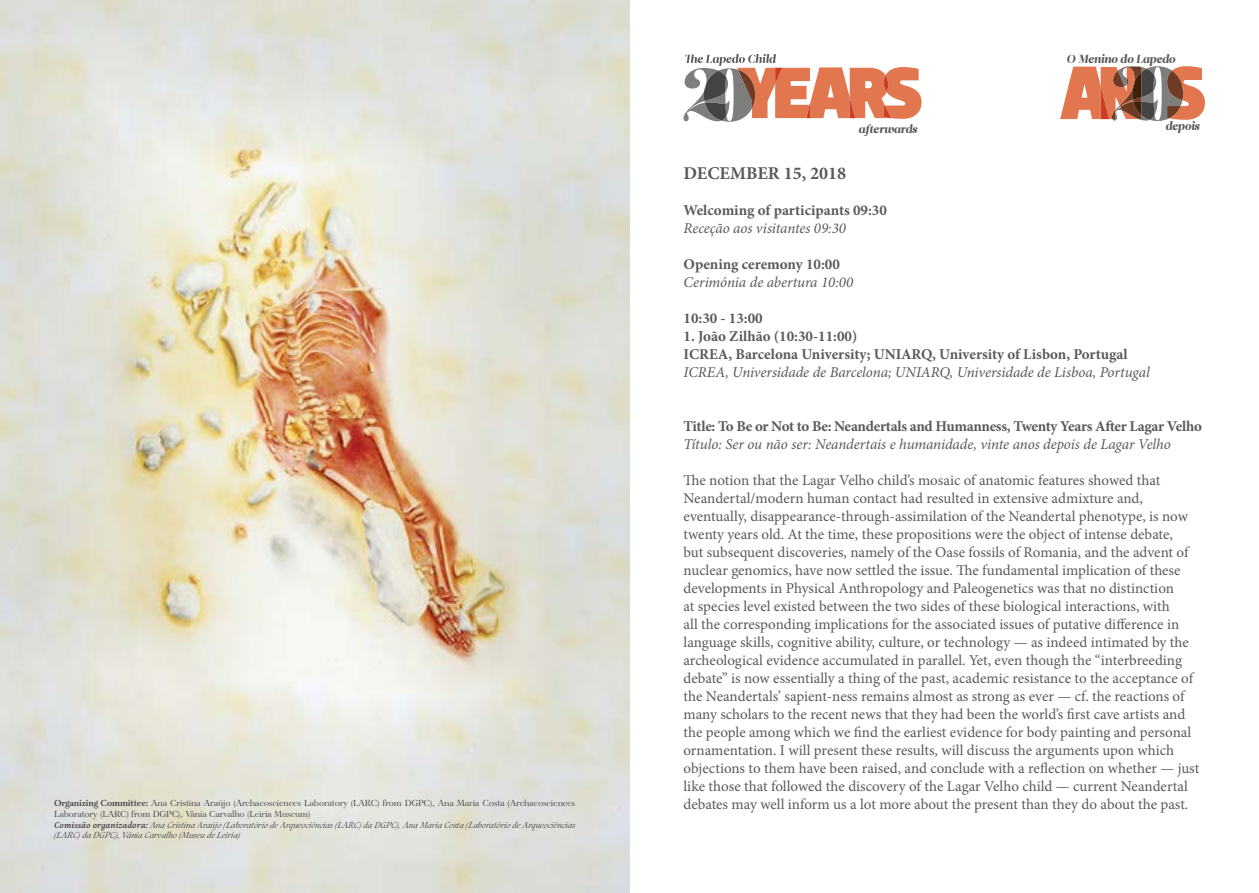
<style>
.page{position:relative;width:1259px;height:893px;background:#fff}
.page>*{position:absolute;margin:0;border:0;box-sizing:border-box;transform-origin:0 0}
.t1{font:700 18px "Minion Pro";color:#595959}
.t2{font:15px/18px "Minion Pro";color:#595959}
.t3{font:700 15px/18px "Minion Pro";letter-spacing:-.005em;color:#595959}
.t4{font:italic 15px "Minion Pro";letter-spacing:-.005em;color:#595959}
.t5{font:italic 11.7px "Leitura Display";color:#575756}
.t6{font:italic 11.4px "Leitura Display";color:#575756}
.t7{font:italic 9px/10.8px "Aria Pro";color:#454444}
.s1{font-family:"Aria Text G3";font-weight:600;font-style:normal}
.s2{font-style:normal}
.s3{font-family:"Aria Text G3";font-weight:600}
</style>
<div class="page">
<svg style="left:683px;top:54px;width:238px;height:68px"></svg>
<img style="left:0;top:0;width:629px;height:893px">
<svg style="left:1060px;top:66px;width:145px;height:55px"></svg>
<p class="t7" style="left:54px;top:798px;width:523px"><span class="s1">Organizing Committee:</span> <span class="s2">Ana Cristina Araújo (Archaeosciences Laboratory (LARC) from DGPC), Ana Maria Costa (Archaeosciences Laboratory (LARC) from DGPC), Vânia Carvalho (Leiria Museum)<br></span><span class="s3">Comissão organizadora:</span> Ana Cristina Araújo (Laboratório de Arqueociências (LARC) da DGPC), Ana Maria Costa (Laboratório de Arqueociências (LARC) da DGPC), Vânia Carvalho (Museu de Leiria)</p>
<p class="t6" style="left:858px;top:122px;width:60px">afterwards</p>
<p class="t5" style="left:1066px;top:52px;width:110px">O Menino do Lapedo</p>
<p class="t5" style="left:1165px;top:119px;width:36px">depois</p>
<p class="t1" style="left:683px;top:160px;width:164px">DECEMBER 15, 2018</p>
<p class="t3" style="left:683px;top:201px;width:205px">Welcoming of participants 09:30</p>
<p class="t4" style="left:683px;top:218px;width:164px">Receção aos visitantes 09:30</p>
<p class="t3" style="left:683px;top:255px;width:158px">Opening ceremony 10:00</p>
<p class="t4" style="left:683px;top:272px;width:171px">Cerimónia de abertura 10:00</p>
<p class="t3" style="left:683px;top:309px;width:81px">10:30 - 13:00</p>
<p class="t3" style="left:683px;top:327px;width:446px">1. João Zilhão (10:30-11:00)<br>ICREA, Barcelona University; UNIARQ, University of Lisbon, Portugal</p>
<p class="t4" style="left:683px;top:362px;width:468px">ICREA, Universidade de Barcelona; UNIARQ, Universidade de Lisboa, Portugal</p>
<p class="t3" style="left:683px;top:417px;width:520px">Title: To Be or Not to Be: Neandertals and Humanness, Twenty Years After Lagar Velho</p>
<p class="t4" style="left:683px;top:434px;width:489px">Título: Ser ou não ser: Neandertais e humanidade, vinte anos depois de Lagar Velho</p>
<p class="t2" style="left:683px;top:471px;width:517px">The notion that the Lagar Velho child’s mosaic of anatomic features showed that Neandertal/modern human contact had resulted in extensive admixture and, eventually, disappearance-through-assimilation of the Neandertal phenotype, is now twenty years old. At the time, these propositions were the object of intense debate,<br>but subsequent discoveries, namely of the Oase fossils of Romania, and the advent of nuclear genomics, have now settled the issue. The fundamental implication of these developments in Physical Anthropology and Paleogenetics was that no distinction<br>at species level existed between the two sides of these biological interactions, with<br>all the corresponding implications for the associated issues of putative difference in language skills, cognitive ability, culture, or technology — as indeed intimated by the archeological evidence accumulated in parallel. Yet, even though the “interbreeding debate” is now essentially a thing of the past, academic resistance to the acceptance of the Neandertals’ sapient-ness remains almost as strong as ever — cf. the reactions of many scholars to the recent news that they had been the world’s first cave artists and the people among which we find the earliest evidence for body painting and personal ornamentation. I will present these results, will discuss the arguments upon which objections to them have been raised, and conclude with a reflection on whether — just like those that followed the discovery of the Lagar Velho child — current Neandertal debates may well inform us a lot more about the present than they do about the past.</p>
</div>
